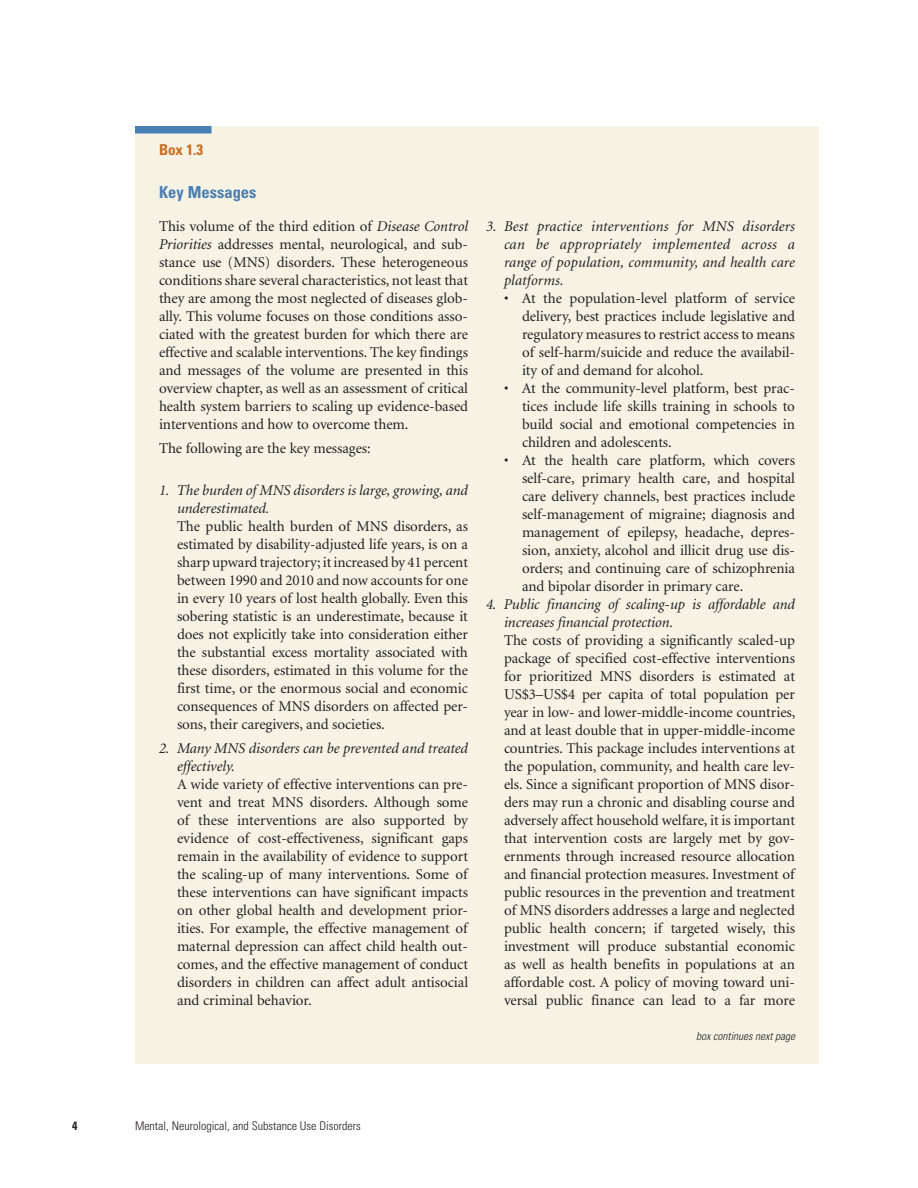
<style>
.page{position:relative;width:918px;height:1188px;background:#fff}
.page>*{position:absolute;margin:0;border:0;box-sizing:border-box;transform-origin:0 0}
.t1{font:700 condensed 16.5px "Univers";color:#497eb2}
.t2{font:15px/18px "Minion";letter-spacing:-.005em;color:#231f20;text-align:justify}
.t3{font:italic 15px/18px "Minion";letter-spacing:.005em;color:#231f20;text-align:justify}
.t4{font:700 condensed 15px "Univers";color:#ca6b21}
.t5{font:300 condensed 12px "Univers";color:#231f20}
.t6{font:700 condensed 12px "Univers";color:#231f20}
.t7{font:italic 300 condensed 11.25px "Univers";color:#231f20}
.s1{font-style:italic}
</style>
<div class="page">
<div style="left:135px;top:126px;width:684px;height:938px;background:#f6f3e5"></div>
<div style="left:135px;top:126px;width:77px;height:8px;background:#497eb2"></div>
<p class="t4" style="left:159px;top:144px;width:46px">Box 1.3</p>
<p class="t1" style="left:159px;top:186px;width:99px">Key Messages</p>
<p class="t2" style="left:159px;top:218px;width:311px">This volume of the third edition of <span class="s1">Disease Control Priorities</span> addresses mental, neurological, and sub&shy;stance use (MNS) disorders. These heterogeneous conditions share several characteristics, not least that they are among the most neglected of diseases glob&shy;ally. This volume focuses on those conditions asso&shy;ciated with the greatest burden for which there are effective and scalable interventions. The key findings and messages of the volume are presented in this overview chapter, as well as an assessment of critical health system barriers to scaling up evidence-based interventions and how to overcome them.</p>
<p class="t2" style="left:159px;top:440px;width:213px">The following are the key messages:</p>
<p class="t2" style="left:177px;top:482px;width:293px;text-align:left;text-indent:-18px"><span class="s1">1. The burden of MNS disorders is large, growing, and underestimated.<br></span>The public health burden of MNS disorders, as estimated by disability-adjusted life years, is on a sharp upward trajectory; it increased by 41 percent between 1990 and 2010 and now accounts for one in every 10 years of lost health globally. Even this sobering statistic is an underestimate, because it does not explicitly take into consideration either the substantial excess mortality associated with these disorders, estimated in this volume for the first time, or the enormous social and economic consequences of MNS disorders on affected per&shy;sons, their caregivers, and societies.</p>
<p class="t2" style="left:177px;top:740px;width:293px;text-align:left;text-indent:-18px"><span class="s1">2. Many MNS disorders can be prevented and treated effectively.<br></span>A wide variety of effective interventions can pre&shy;vent and treat MNS disorders. Although some of these interventions are also supported by evidence of cost-effectiveness, significant gaps remain in the availability of evidence to support the scaling-up of many interventions. Some of these interventions can have significant impacts on other global health and development prior&shy;ities. For example, the effective management of maternal depression can affect child health out&shy;comes, and the effective management of conduct disorders in children can affect adult antisocial and criminal behavior.</p>
<p class="t3" style="left:504px;top:218px;width:293px;text-indent:-18px">3. Best practice interventions for MNS disorders can be appropriately implemented across a range of population, community, and health care platforms.</p>
<p class="t2" style="left:522px;top:290px;width:275px;text-indent:-18px">• At the population-level platform of service delivery, best practices include legislative and regulatory measures to restrict access to means of self-harm/suicide and reduce the availabil&shy;ity of and demand for alcohol.</p>
<p class="t2" style="left:522px;top:380px;width:275px;text-indent:-18px">• At the community-level platform, best prac&shy;tices include life skills training in schools to build social and emotional competencies in children and adolescents.</p>
<p class="t2" style="left:522px;top:452px;width:275px;text-indent:-18px">• At the health care platform, which covers self-care, primary health care, and hospital care delivery channels, best practices include self-management of migraine; diagnosis and management of epilepsy, headache, depres&shy;sion, anxiety, alcohol and illicit drug use dis&shy;orders; and continuing care of schizophrenia and bipolar disorder in primary care.</p>
<p class="t2" style="left:504px;top:596px;width:293px;text-align:left;text-indent:-18px"><span class="s1">4. Public financing of scaling-up is affordable and increases financial protection.<br></span>The costs of providing a significantly scaled-up package of specified cost-effective interventions for prioritized MNS disorders is estimated at US$3–US$4 per capita of total population per year in low- and lower- middle-income countries, and at least double that in upper-middle-income countries. This package includes interventions at the population, community, and health care lev&shy;els. Since a significant proportion of MNS disor&shy;ders may run a chronic and disabling course and adversely affect household welfare, it is important that intervention costs are largely met by gov&shy;ernments through increased resource allocation and financial protection measures. Investment of public resources in the prevention and treatment of MNS disorders addresses a large and neglected public health concern; if targeted wisely, this investment will produce substantial economic as well as health benefits in populations at an affordable cost. A policy of moving toward uni&shy;versal public finance can lead to a far more</p>
<p class="t7" style="left:696px;top:1032px;width:100px">box continues next page</p>
<p class="t6" style="left:72px;top:1122px;width:7px">4</p>
<p class="t5" style="left:135px;top:1122px;width:227px">Mental, Neurological, and Substance Use Disorders</p>
</div>
